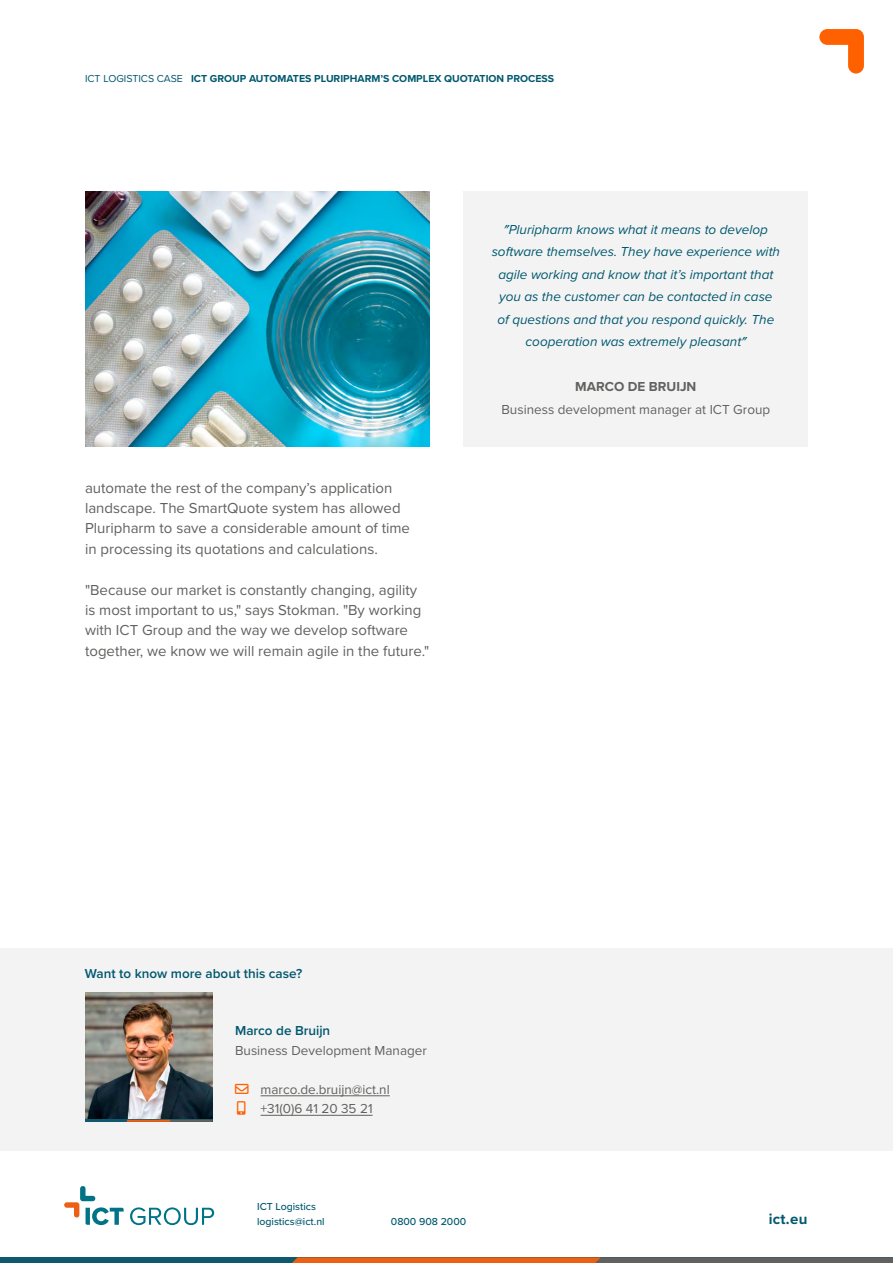
<style>
.page{position:relative;width:893px;height:1263px;background:#fff}
.page>*{position:absolute;margin:0;border:0;box-sizing:border-box;transform-origin:0 0}
.t1{font:15px/20.4px "Proxima Nova";color:#61615f}
.t2{font:700 15px "Proxima Nova";color:#00586f}
.t3{font:italic 13.5px/22.5px "Proxima Nova";color:#00586f;text-align:center}
.t4{font:13.5px/19.5px "Proxima Nova";color:#61615f}
.t5{font:600 13.5px "Proxima Nova";color:#00586f}
.t6{font:700 13.5px "Proxima Nova";color:#61615f}
.t7{font:700 10.5px "Proxima Nova";color:#00586f}
.t8{font:500 10.5px/15px "Proxima Nova";color:#00586f}
.s1{font-weight:400}
.s2{color:#ff6000}
</style>
<div class="page">
<svg style="left:819px;top:29px;width:45px;height:45px"></svg>
<div style="left:0;top:1257px;width:893px;height:6px;background:#0f596e"></div>
<svg style="left:292px;top:1257px;width:601px;height:6px;background:#9d5f3b"></svg>
<div style="left:0;top:948px;width:893px;height:202px;background:#f3f3f3"></div>
<img style="left:85px;top:993px;width:127px;height:127px">
<hr style="left:261px;top:1095px;width:129px;height:1px;background:#61615f">
<hr style="left:261px;top:1115px;width:112px;height:1px;background:#61615f">
<hr style="left:85px;top:1120px;width:127px;height:2px;background:#0f596e">
<svg style="left:127px;top:1120px;width:85px;height:2px"></svg>
<svg style="left:130px;top:1207px;width:84px;height:18px"></svg>
<svg style="left:64px;top:1186px;width:60px;height:39px"></svg>
<div style="left:463px;top:191px;width:345px;height:255px;background:#f3f3f3"></div>
<img style="left:85px;top:191px;width:345px;height:255px">
<p class="t7" style="left:85px;top:71px;width:471px"><span class="s1">ICT LOGISTICS CASE</span> ICT GROUP AUTOMATES PLURIPHARM’S COMPLEX QUOTATION PROCESS</p>
<p class="t1" style="left:85px;top:477px;width:327px">automate the rest of the company’s application landscape. The SmartQuote system has allowed Pluripharm to save a considerable amount of time in processing its quotations and calculations.</p>
<p class="t1" style="left:85px;top:579px;width:346px">"Because our market is constantly changing, agility is most important to us," says Stokman. "By working with ICT Group and the way we develop software together, we know we will remain agile in the future."</p>
<p class="t3" style="left:492px;top:217px;width:290px">″Pluripharm knows what it means to develop software themselves. They have experience with agile working and know that it’s important that you as the customer can be contacted in case<br>of questions and that you respond quickly. The cooperation was extremely pleasant″</p>
<p class="t6" style="left:575px;top:377px;width:123px">MARCO DE BRUIJN</p>
<p class="t4" style="left:501px;top:399px;width:270px">Business development manager at ICT Group</p>
<p class="t5" style="left:85px;top:963px;width:219px">Want to know more about this case?</p>
<p class="t5" style="left:235px;top:1020px;width:97px">Marco de Bruijn</p>
<p class="t4" style="left:235px;top:1040px;width:193px">Business Development Manager</p>
<p class="t4" style="left:261px;top:1079px;width:131px;text-indent:-26px"><span class="s2">→</span> marco.de.bruijn@ict.nl +31(0)6 41 20 35 21</p>
<p class="t8" style="left:257px;top:1199px;width:69px">ICT Logistics logistics@ict.nl</p>
<p class="t8" style="left:391px;top:1214px;width:77px">0800 908 2000</p>
<p class="t2" style="left:769px;top:1208px;width:40px">ict.eu</p>
</div>
